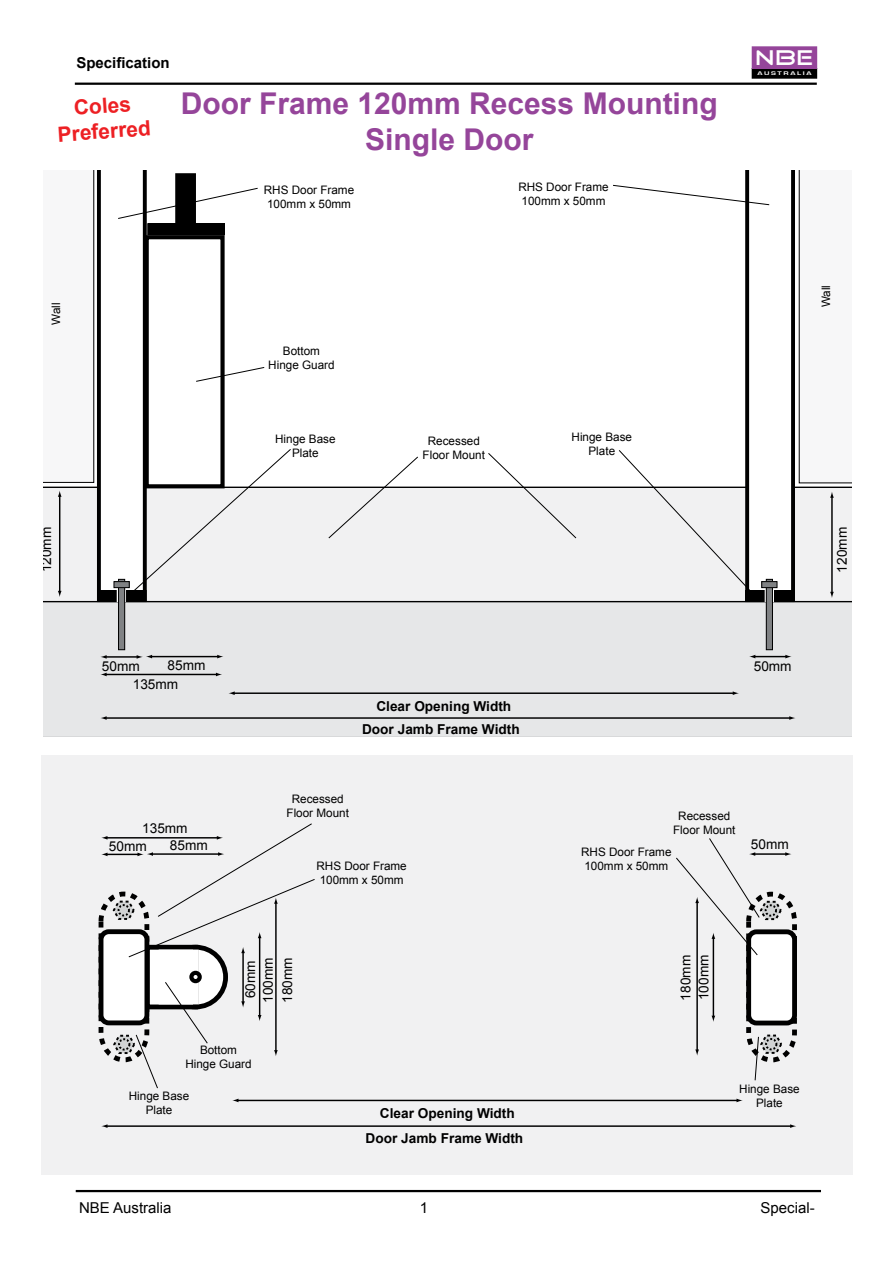
<style>
.page{position:relative;width:893px;height:1263px;background:#fff}
.page>*{position:absolute;margin:0;border:0;box-sizing:border-box;transform-origin:0 0}
.t1{font:700 30px/36px "Arial";color:#95459a;text-align:center}
.t2{font:21.6px "Good Times";color:#fff;scale:1.1 1}
.t3{font:700 21px/25.2px "Arial";color:#ed2024;text-align:center}
.t4{font:15px "Arial";color:#000}
.t5{font:700 15px "Arial";color:#000}
.t6{font:700 13.65px/23.4px "Arial";color:#000;text-align:center}
.t7{font:13.65px/18.6px "Arial";color:#000}
.t8{font:11.7px/14.1px "Arial";color:#000;text-align:center}
.t9{font:700 5.4px "Eurostile";letter-spacing:.2em;color:#fff;scale:1.5 1}
</style>
<div class="page">
<div style="left:43px;top:602px;width:808px;height:134px;background:#e6e7e8"></div>
<div style="left:43px;top:487px;width:569px;height:115px;background:#f1f1f2"></div>
<div style="left:97px;top:590px;width:50px;height:12px;border:1px solid #000"></div>
<div style="left:117px;top:581px;width:9px;height:21px;border:1px solid #fff"></div>
<hr style="left:233px;top:692px;width:501px;height:2px;background:#000">
<svg style="left:733px;top:691px;width:6px;height:4px"></svg>
<svg style="left:228px;top:691px;width:7px;height:4px"></svg>
<hr style="left:105px;top:717px;width:685px;height:2px;background:#000">
<svg style="left:789px;top:716px;width:6px;height:4px"></svg>
<svg style="left:100px;top:716px;width:7px;height:4px"></svg>
<hr style="left:754px;top:656px;width:33px;height:1px;background:#000">
<svg style="left:785px;top:655px;width:7px;height:3px"></svg>
<svg style="left:749px;top:655px;width:6px;height:3px"></svg>
<hr style="left:151px;top:656px;width:67px;height:1px;background:#000">
<svg style="left:217px;top:655px;width:6px;height:3px"></svg>
<hr style="left:105px;top:674px;width:112px;height:1px;background:#000">
<svg style="left:216px;top:673px;width:6px;height:3px"></svg>
<svg style="left:100px;top:673px;width:7px;height:3px"></svg>
<hr style="left:105px;top:656px;width:33px;height:2px;background:#000">
<svg style="left:137px;top:655px;width:15px;height:4px"></svg>
<svg style="left:100px;top:655px;width:7px;height:4px"></svg>
<div style="left:119px;top:579px;width:6px;height:71px;background:#808284"></div>
<div style="left:118px;top:579px;width:7px;height:71px;border:1px solid #000"></div>
<div style="left:766px;top:579px;width:6px;height:71px;background:#808284"></div>
<div style="left:766px;top:579px;width:7px;height:71px;border:1px solid #000"></div>
<svg style="left:612px;top:171px;width:239px;height:431px"></svg>
<svg style="left:487px;top:453px;width:90px;height:86px"></svg>
<svg style="left:328px;top:456px;width:91px;height:83px"></svg>
<svg style="left:43px;top:171px;width:249px;height:430px"></svg>
<div style="left:42px;top:755px;width:811px;height:420px;background:#f1f1f2"></div>
<hr style="left:106px;top:1125px;width:685px;height:2px;background:#000">
<svg style="left:790px;top:1124px;width:6px;height:4px"></svg>
<svg style="left:101px;top:1124px;width:6px;height:4px"></svg>
<hr style="left:237px;top:1100px;width:501px;height:1px;background:#000">
<svg style="left:736px;top:1098px;width:7px;height:4px"></svg>
<svg style="left:232px;top:1098px;width:6px;height:4px"></svg>
<svg style="left:96px;top:823px;width:219px;height:266px"></svg>
<svg style="left:675px;top:837px;width:124px;height:244px"></svg>
<hr style="left:76px;top:1190px;width:745px;height:2px;background:#000">
<hr style="left:75px;top:83px;width:742px;height:2px;background:#000">
<div style="left:752px;top:68px;width:65px;height:10px;background:#000"></div>
<div style="left:752px;top:68px;width:65px;height:10px;border:1px solid #000"></div>
<div style="left:752px;top:47px;width:65px;height:21px;background:#95459a"></div>
<p class="t5" style="left:76px;top:54px;width:95px">Specification</p>
<h2 class="t2" style="left:755px;top:48px;width:55px">nbe</h2>
<p class="t9" style="left:757px;top:70px;width:38px">AUSTRALIA</p>
<h3 class="t3" style="left:55px;top:96px;width:95px;rotate:-4deg">Coles<br>Preferred</h3>
<h1 class="t1" style="left:181px;top:85px;width:538px">Door Frame 120mm Recess Mounting<br>Single Door</h1>
<p class="t8" style="left:264px;top:183px;width:92px;text-align:left">RHS Door Frame<br>100mm x 50mm</p>
<p class="t8" style="left:518px;top:180px;width:92px;text-align:left">RHS Door Frame<br>100mm x 50mm</p>
<p class="t8" style="left:49px;top:325px;width:24px;rotate:-90deg">Wall</p>
<p class="t7" style="left:37px;top:572px;width:47px;rotate:-90deg">120mm</p>
<p class="t8" style="left:268px;top:344px;width:68px">Bottom<br>Hinge Guard</p>
<p class="t8" style="left:275px;top:431px;width:62px">Hinge Base<br>Plate</p>
<p class="t8" style="left:423px;top:434px;width:64px">Recessed<br>Floor Mount</p>
<p class="t8" style="left:572px;top:429px;width:62px">Hinge Base<br>Plate</p>
<p class="t8" style="left:819px;top:307px;width:24px;rotate:-90deg">Wall</p>
<p class="t7" style="left:833px;top:572px;width:47px;rotate:-90deg">120mm</p>
<p class="t7" style="left:167px;top:656px;width:39px">85mm</p>
<p class="t7" style="left:754px;top:657px;width:39px">50mm</p>
<p class="t7" style="left:133px;top:656px;width:47px;text-indent:-31px">50mm<br>135mm</p>
<p class="t7" style="left:142px;top:819px;width:47px">135mm</p>
<p class="t7" style="left:109px;top:836px;width:39px">50mm</p>
<p class="t7" style="left:170px;top:836px;width:39px">85mm</p>
<p class="t6" style="left:362px;top:694px;width:159px">Clear Opening Width<br>Door Jamb Frame Width</p>
<p class="t8" style="left:287px;top:792px;width:64px">Recessed<br>Floor Mount</p>
<p class="t8" style="left:673px;top:809px;width:64px">Recessed<br>Floor Mount</p>
<p class="t8" style="left:581px;top:844px;width:92px">RHS Door Frame</p>
<p class="t8" style="left:316px;top:859px;width:92px">RHS Door Frame</p>
<p class="t8" style="left:584px;top:858px;width:85px">100mm x 50mm</p>
<p class="t8" style="left:320px;top:873px;width:85px">100mm x 50mm</p>
<p class="t7" style="left:751px;top:834px;width:39px">50mm</p>
<p class="t7" style="left:242px;top:1003px;width:47px;line-height:17.5px;text-align:center;rotate:-90deg">60mm<br>100mm</p>
<p class="t7" style="left:278px;top:1003px;width:47px;rotate:-90deg">180mm</p>
<p class="t7" style="left:677px;top:1000px;width:47px;line-height:18px;rotate:-90deg">180mm<br>100mm</p>
<p class="t8" style="left:185px;top:1042px;width:68px">Bottom<br>Hinge Guard</p>
<p class="t8" style="left:129px;top:1089px;width:62px">Hinge Base<br>Plate</p>
<p class="t6" style="left:366px;top:1101px;width:159px;line-height:24.3px">Clear Opening Width<br>Door Jamb Frame Width</p>
<p class="t8" style="left:739px;top:1082px;width:62px">Hinge Base<br>Plate</p>
<p class="t4" style="left:79px;top:1200px;width:94px">NBE Australia</p>
<p class="t4" style="left:420px;top:1200px;width:10px">1</p>
<p class="t4" style="left:760px;top:1200px;width:56px">Special-</p>
</div>
